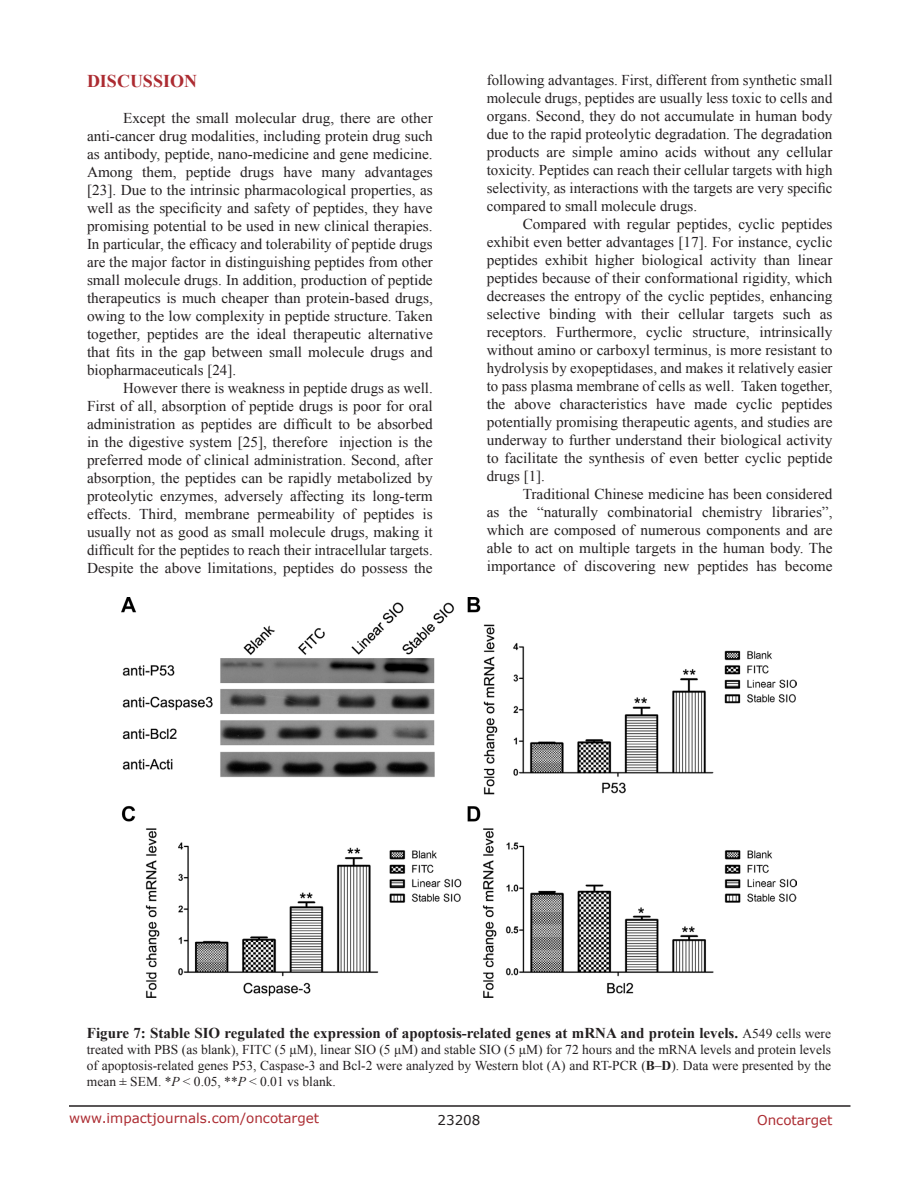
<style>
.page{position:relative;width:918px;height:1188px;background:#fff}
.page>*{position:absolute;margin:0;border:0;box-sizing:border-box;transform-origin:0 0}
.Heading{font:700 18px "Times New Roman";color:#ac2b31}
.BodyText{font:15px/18px "Times New Roman";color:#231f20;text-align:justify}
.FigureText{font:700 15px "Times New Roman";color:#231f20}
.FigureText-2{font:13.5px/16.2px "Times New Roman";color:#231f20;text-align:justify}
.t1{font:13.5px "Verdana";color:#ac2b31}
.t2{font:13.5px "Verdana";color:#231f20}
.s1{font-weight:400;font-size:13.5px}
.s2{font-weight:700}
.s3{font-style:italic}
</style>
<div class="page">
<hr style="left:69px;top:1105px;width:781px;height:2px;background:#231f20">
<img style="left:122px;top:598px;width:674px;height:399px">
<p class="Heading" style="left:87px;top:69px;width:112px">DISCUSSION</p>
<p class="BodyText" style="left:87px;top:109px;width:347px;text-indent:36px">Except the small molecular drug, there are other anti-cancer drug modalities, including protein drug such as antibody, peptide, nano-medicine and gene medicine.<br>Among them, peptide drugs have many advantages [23]. Due to the intrinsic pharmacological properties, as well as the specificity and safety of peptides, they have promising potential to be used in new clinical therapies.<br>In particular, the efficacy and tolerability of peptide drugs are the major factor in distinguishing peptides from other small molecule drugs. In addition, production of peptide therapeutics is much cheaper than protein-based drugs, owing to the low complexity in peptide structure. Taken together, peptides are the ideal therapeutic alternative that fits in the gap between small molecule drugs and biopharmaceuticals [24].</p>
<p class="BodyText" style="left:87px;top:379px;width:347px;text-indent:36px">However there is weakness in peptide drugs as well.<br>First of all, absorption of peptide drugs is poor for oral administration as peptides are difficult to be absorbed in the digestive system [25], therefore injection is the preferred mode of clinical administration. Second, after absorption, the peptides can be rapidly metabolized by proteolytic enzymes, adversely affecting its long-term effects. Third, membrane permeability of peptides is usually not as good as small molecule drugs, making it difficult for the peptides to reach their intracellular targets.<br>Despite the above limitations, peptides do possess the</p>
<p class="BodyText" style="left:487px;top:71px;width:347px">following advantages. First, different from synthetic small molecule drugs, peptides are usually less toxic to cells and organs. Second, they do not accumulate in human body due to the rapid proteolytic degradation. The degradation products are simple amino acids without any cellular toxicity. Peptides can reach their cellular targets with high selectivity, as interactions with the targets are very specific compared to small molecule drugs.</p>
<p class="BodyText" style="left:487px;top:215px;width:347px;text-indent:36px">Compared with regular peptides, cyclic peptides exhibit even better advantages [17]. For instance, cyclic peptides exhibit higher biological activity than linear peptides because of their conformational rigidity, which decreases the entropy of the cyclic peptides, enhancing selective binding with their cellular targets such as receptors. Furthermore, cyclic structure, intrinsically without amino or carboxyl terminus, is more resistant to hydrolysis by exopeptidases, and makes it relatively easier to pass plasma membrane of cells as well. Taken together, the above characteristics have made cyclic peptides potentially promising therapeutic agents, and studies are underway to further understand their biological activity to facilitate the synthesis of even better cyclic peptide drugs [1].</p>
<p class="BodyText" style="left:487px;top:485px;width:347px;text-indent:36px">Traditional Chinese medicine has been considered as the “naturally combinatorial chemistry libraries”, which are composed of numerous components and are able to act on multiple targets in the human body. The importance of discovering new peptides has become</p>
<p class="FigureText" style="left:87px;top:1022px;width:746px">Figure 7: Stable SIO regulated the expression of apoptosis-related genes at mRNA and protein levels. <span class="s1">A549 cells were</span></p>
<p class="FigureText-2" style="left:87px;top:1041px;width:746px">treated with PBS (as blank), FITC (5 μM), linear SIO (5 μM) and stable SIO (5 μM) for 72 hours and the mRNA levels and protein levels of apoptosis-related genes P53, Caspase-3 and Bcl-2 were analyzed by Western blot (A) and RT-PCR (<span class="s2">B</span>–<span class="s2">D</span>). Data were presented by the mean ± SEM. *<span class="s3">P</span> &lt; 0.05, **<span class="s3">P</span> &lt; 0.01 vs blank.</p>
<p class="t1" style="left:69px;top:1109px;width:252px">www.impactjournals.com/oncotarget</p>
<p class="t2" style="left:438px;top:1111px;width:44px">23208</p>
<p class="t1" style="left:757px;top:1111px;width:77px">Oncotarget</p>
</div>
